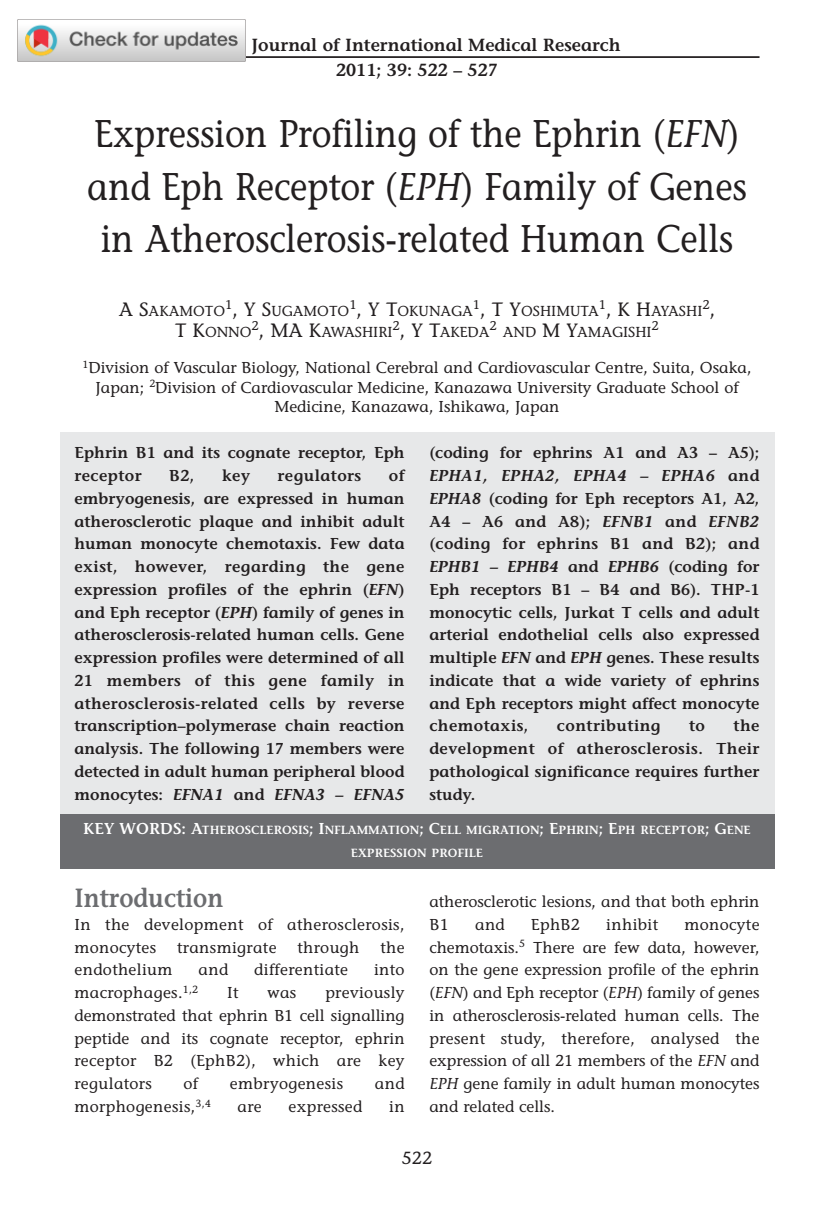
<style>
.page{position:relative;width:834px;height:1211px;background:#fff}
.page>*{position:absolute;margin:0;border:0;box-sizing:border-box;transform-origin:0 0}
.t1{font:38.5px/52.5px "Stone Informal";color:#231f20;text-align:center;scale:.9 1}
.t2{font:600 26.25px "Stone Informal";color:#6c6d70;scale:.9 1}
.t3{font:600 17.5px/24.5px "Stone Informal";color:#231f20;text-align:center}
.t4{font:17.5px "Stone Informal";color:#231f20}
.t5{font:600 15.75px/22.8px "Stone Informal";letter-spacing:.005em;color:#231f20;text-align:justify}
.t6{font:15.75px/22.8px "Stone Informal";color:#231f20;text-align:justify}
.t7{font:15.75px/22.8px "Stone Informal";letter-spacing:.025em;color:#231f20}
.t8{font:15.75px "Stone Informal";letter-spacing:.02em;color:#231f20}
.t9{font:600 15.75px "Stone Informal";letter-spacing:.03em;color:#231f20}
.t10{font:14.35px/21px "Stone Informal";color:#231f20;text-align:center}
.t11{font:600 11.9px/22.8px "Stone Informal";color:#fff;text-align:center}
.s1{font-style:italic}
.s2{font-size:19.25px}
.s3{font-size:15.75px}
</style>
<div class="page">
<hr style="left:74px;top:56px;width:685px;height:2px;background:#231f20">
<div style="left:60px;top:432px;width:714px;height:393px;background:#e7e8e9"></div>
<div style="left:60px;top:814px;width:714px;height:54px;background:#6c6d70"></div>
<img style="left:18px;top:19px;width:227px;height:42px">
<p class="t3" style="left:213px;top:35px;width:409px">The Journal of International Medical Research<br>2011; 39: 522 – 527</p>
<h1 class="t1" style="left:87px;top:112px;width:734px">Expression Profiling of the Ephrin (<span class="s1">EFN</span>) and Eph Receptor (<span class="s1">EPH</span>) Family of Genes in Atherosclerosis-related Human Cells</h1>
<p class="t10" style="left:119px;top:302px;width:598px"><span class="s2">A S</span>AKAMOTO<sup>1</sup><span class="s2">, Y S</span>UGAMOTO<sup>1</sup><span class="s2">, Y T</span>OKUNAGA<sup>1</sup><span class="s2">, T Y</span>OSHIMUTA<sup>1</sup><span class="s2">, K H</span>AYASHI<sup>2</sup><span class="s2">,<br>T K</span>ONNO<sup>2</sup><span class="s2">, MA K</span>AWASHIRI<sup>2</sup><span class="s2">, Y T</span>AKEDA<sup>2</sup> AND <span class="s2">M Y</span>AMAGISHI<sup>2</sup></p>
<p class="t6" style="left:82px;top:360px;width:670px;line-height:19.2px;text-align:center"><sup>1</sup>Division of Vascular Biology, National Cerebral and Cardiovascular Centre, Suita, Osaka,<br>Japan; <sup>2</sup>Division of Cardiovascular Medicine, Kanazawa University Graduate School of<br>Medicine, Kanazawa, Ishikawa, Japan</p>
<p class="t5" style="left:74px;top:443px;width:331px">Ephrin B1 and its cognate receptor, Eph receptor</p>
<p class="t5" style="left:429px;top:443px;width:331px">(coding for ephrins A1 and A3 – A5); <span class="s1">EPHA1, EPHA2, EPHA4 – EPHA6</span> and <span class="s1">EPHA8</span> (coding for Eph receptors A1, A2, A4 – A6 and A8); <span class="s1">EFNB1</span> and <span class="s1">EFNB2 </span>(coding for ephrins B1 and B2); and <span class="s1">EPHB1 – EPHB4</span> and <span class="s1">EPHB6</span> (coding for Eph receptors B1 – B4 and B6). THP-1 monocytic cells, Jurkat T cells and adult arterial endothelial cells also expressed multiple <span class="s1">EFN</span> and <span class="s1">EPH</span> genes. These results indicate that a wide variety of ephrins and Eph receptors might affect monocyte chemotaxis,</p>
<p class="t5" style="left:74px;top:466px;width:331px;text-indent:314px">of embryogenesis, are expressed in human atherosclerotic plaque and inhibit adult human monocyte chemotaxis. Few data exist, however, regarding the gene expression profiles of the ephrin (<span class="s1">EFN</span>) and Eph receptor (<span class="s1">EPH</span>) family of genes in atherosclerosis-related human cells. Gene expression profiles were determined of all 21 members of this gene family in atherosclerosis-related cells by reverse transcription–polymerase chain reaction analysis. The following 17 members were detected in adult human peripheral blood monocytes: <span class="s1">EFNA1</span> and <span class="s1">EFNA3 – EFNA5</span></p>
<p class="t5" style="left:169px;top:466px;width:27px">B2,</p>
<p class="t5" style="left:222px;top:466px;width:30px">key</p>
<p class="t9" style="left:277px;top:469px;width:85px">regulators</p>
<p class="t5" style="left:429px;top:716px;width:331px;text-indent:304px">the development of atherosclerosis. Their pathological significance requires further study.</p>
<p class="t11" style="left:83px;top:819px;width:668px"><span class="s3">KEY WORDS: A</span>THEROSCLEROSIS<span class="s3">; I</span>NFLAMMATION<span class="s3">; C</span>ELL MIGRATION<span class="s3">; E</span>PHRIN<span class="s3">; E</span>PH RECEPTOR<span class="s3">; G</span>ENE<br>EXPRESSION PROFILE</p>
<h2 class="t2" style="left:74px;top:887px;width:167px">Introduction</h2>
<p class="t7" style="left:74px;top:914px;width:331px">In the development of atherosclerosis, monocytes</p>
<p class="t9" style="left:557px;top:719px;width:105px">contributing</p>
<p class="t5" style="left:689px;top:716px;width:17px">to</p>
<p class="t6" style="left:429px;top:891px;width:331px">atherosclerotic lesions, and that both ephrin<br>B1</p>
<p class="t6" style="left:475px;top:914px;width:31px">and</p>
<p class="t6" style="left:531px;top:914px;width:50px">EphB2</p>
<p class="t8" style="left:606px;top:918px;width:53px">inhibit</p>
<p class="t6" style="left:429px;top:914px;width:331px;text-indent:255px">monocyte chemotaxis.<sup>5</sup> There are few data, however, on the gene expression profile of the ephrin (<span class="s1">EFN</span>) and Eph receptor (<span class="s1">EPH</span>) family of genes in atherosclerosis-related human cells. The present study, therefore, analysed the expression of all 21 members of the <span class="s1">EFN</span> and <span class="s1">EPH</span> gene family in adult human monocytes and related cells.</p>
<p class="t8" style="left:177px;top:940px;width:101px">transmigrate</p>
<p class="t7" style="left:297px;top:937px;width:63px">through</p>
<p class="t6" style="left:380px;top:937px;width:26px">the</p>
<p class="t7" style="left:74px;top:960px;width:100px">endothelium</p>
<p class="t6" style="left:198px;top:960px;width:31px">and</p>
<p class="t7" style="left:254px;top:960px;width:95px">differentiate</p>
<p class="t6" style="left:374px;top:960px;width:32px">into</p>
<p class="t8" style="left:74px;top:986px;width:125px">macrophages.<sup>1,2</sup></p>
<p class="t6" style="left:227px;top:982px;width:13px">It</p>
<p class="t6" style="left:267px;top:982px;width:30px">was</p>
<p class="t6" style="left:74px;top:982px;width:331px;text-indent:251px">previously demonstrated that ephrin B1 cell signalling peptide and its cognate receptor, ephrin receptor B2 (EphB2), which are key regulators</p>
<p class="t6" style="left:183px;top:1073px;width:16px">of</p>
<p class="t7" style="left:230px;top:1073px;width:115px">embryogenesis</p>
<p class="t6" style="left:375px;top:1073px;width:31px">and</p>
<p class="t7" style="left:74px;top:1096px;width:138px">morphogenesis,<sup>3,4</sup></p>
<p class="t6" style="left:237px;top:1096px;width:26px">are</p>
<p class="t7" style="left:288px;top:1096px;width:75px">expressed</p>
<p class="t6" style="left:389px;top:1096px;width:17px">in</p>
<p class="t4" style="left:402px;top:1151px;width:32px">522</p>
</div>
